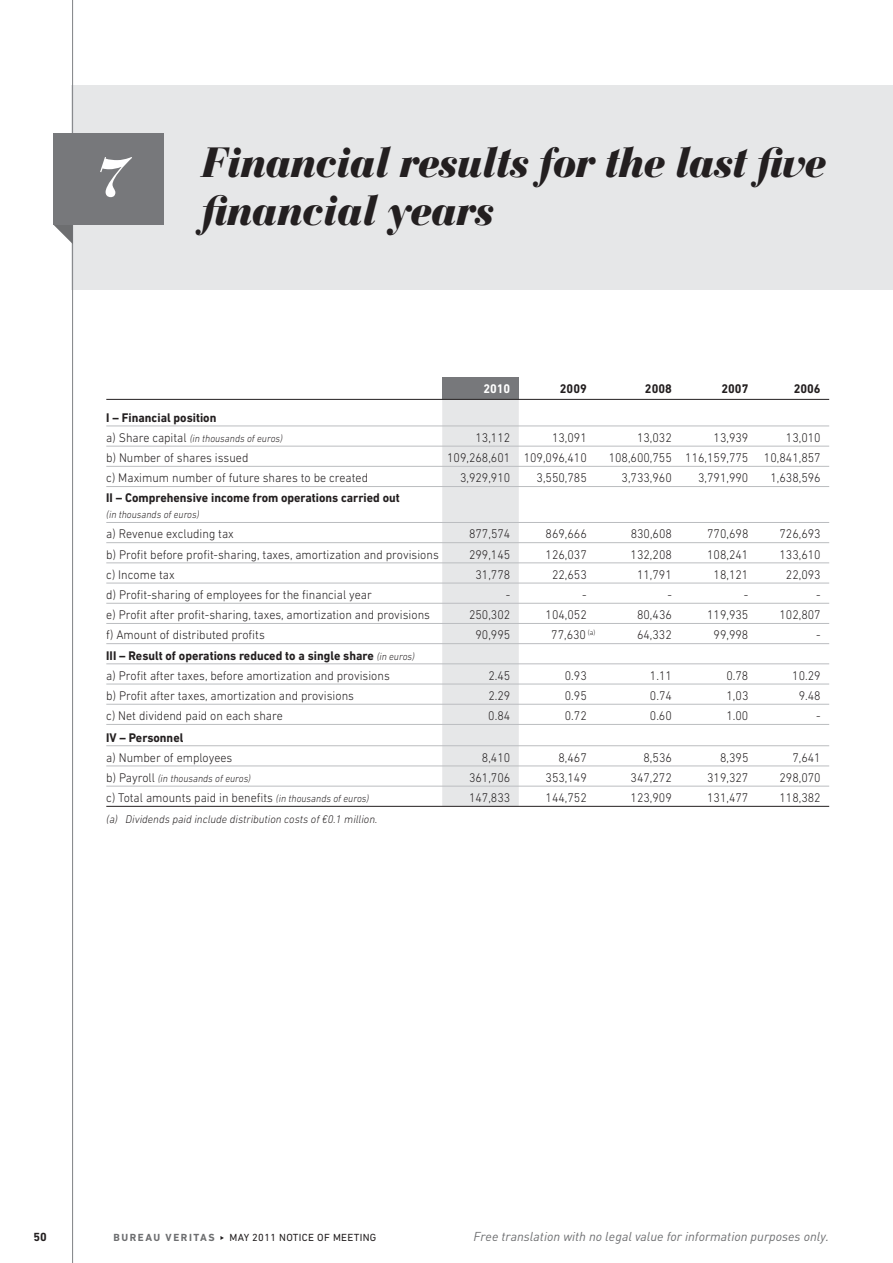
<style>
.page{position:relative;width:893px;height:1263px;background:#fff}
.page>*{position:absolute;margin:0;border:0;box-sizing:border-box;transform-origin:0 0}
.t1{font:italic 900 56.4px "Bauer Bodoni Std";color:#fff}
.t2{font:italic 900 42px/48px "Bauer Bodoni Std";letter-spacing:-.035em;color:#231f20;scale:.94 1}
.t3{font:300 12.75px/20.2px "DIN Next LT Pro";color:#231f20;scale:.95 1}
.t4{font:700 12.75px "DIN Next LT Pro";color:#231f20;scale:.95 1}
.t5{font:italic 12.75px "DIN";color:#6d6e70}
.t6{font:700 12.75px "DIN Next LT Pro";color:#fff;scale:.95 1}
.t7{font:700 12px "DIN Next LT Pro";color:#231f20}
.t8{font:italic 300 11.25px "DIN Next LT Pro";color:#231f20}
.t9{font:italic 300 10.5px "DIN Next LT Pro";color:#231f20;scale:.95 1}
.t10{font:10.5px "DIN Next LT Pro";letter-spacing:.03em;color:#231f20}
.t11{font:700 10.5px "DIN Next LT Pro";letter-spacing:.15em;color:#6d6e70}
.s1{font-style:normal;font-size:12.75px}
.s2{font-weight:700}
.s3{font-style:italic;font-size:10.5px}
</style>
<div class="page">
<svg style="left:220px;top:1236px;width:4px;height:4px"></svg>
<div style="left:72px;top:85px;width:821px;height:204px;background:#e6e7e8"></div>
<hr style="left:72px;top:0;width:1px;height:1263px;background:#808285">
<div style="left:442px;top:377px;width:77px;height:22px;background:#77787b"></div>
<div style="left:442px;top:400px;width:77px;height:406px;background:#e6e7e8"></div>
<hr style="left:106px;top:399px;width:723px;height:1px;background:#231f20">
<hr style="left:106px;top:806px;width:723px;height:1px;background:#231f20">
<hr style="left:106px;top:426px;width:723px;height:1px;background:#bbbdc0">
<hr style="left:106px;top:446px;width:723px;height:1px;background:#bbbdc0">
<hr style="left:106px;top:466px;width:723px;height:1px;background:#bbbdc0">
<hr style="left:106px;top:486px;width:723px;height:1px;background:#bbbdc0">
<hr style="left:106px;top:522px;width:723px;height:1px;background:#bbbdc0">
<hr style="left:106px;top:542px;width:723px;height:1px;background:#bbbdc0">
<hr style="left:106px;top:562px;width:723px;height:1px;background:#bbbdc0">
<hr style="left:106px;top:583px;width:723px;height:1px;background:#bbbdc0">
<hr style="left:106px;top:603px;width:723px;height:1px;background:#bbbdc0">
<hr style="left:106px;top:623px;width:723px;height:1px;background:#bbbdc0">
<hr style="left:106px;top:643px;width:723px;height:1px;background:#bbbdc0">
<hr style="left:106px;top:663px;width:723px;height:1px;background:#bbbdc0">
<hr style="left:106px;top:684px;width:723px;height:1px;background:#bbbdc0">
<hr style="left:106px;top:704px;width:723px;height:1px;background:#bbbdc0">
<hr style="left:106px;top:724px;width:723px;height:1px;background:#bbbdc0">
<hr style="left:106px;top:745px;width:723px;height:1px;background:#bbbdc0">
<hr style="left:106px;top:765px;width:723px;height:1px;background:#bbbdc0">
<hr style="left:106px;top:786px;width:723px;height:1px;background:#bbbdc0">
<svg style="left:53px;top:224px;width:20px;height:20px"></svg>
<div style="left:53px;top:133px;width:110px;height:91px;background:#77787b"></div>
<h1 class="t1" style="left:93px;top:156px;width:36px">7</h1>
<h2 class="t2" style="left:201px;top:142px;width:666px">Financial results for the last five financial years</h2>
<p class="t6" style="left:483px;top:384px;width:30px">2010</p>
<p class="t4" style="left:560px;top:384px;width:30px">2009</p>
<p class="t4" style="left:645px;top:384px;width:30px">2008</p>
<p class="t4" style="left:721px;top:384px;width:30px">2007</p>
<p class="t4" style="left:794px;top:384px;width:30px">2006</p>
<p class="t4" style="left:106px;top:413px;width:117px">I – Financial position</p>
<p class="t9" style="left:106px;top:434px;width:187px"><span class="s1">a) Share capital</span> (in thousands of euros)</p>
<p class="t3" style="left:475px;top:429px;width:38px">13,112</p>
<p class="t3" style="left:552px;top:429px;width:38px">13,091</p>
<p class="t3" style="left:637px;top:429px;width:38px">13,032</p>
<p class="t3" style="left:714px;top:429px;width:38px">13,939</p>
<p class="t3" style="left:786px;top:429px;width:38px">13,010</p>
<p class="t3" style="left:106px;top:449px;width:151px">b) Number of shares issued</p>
<p class="t3" style="left:447px;top:449px;width:149px">109,268,601 109,096,410</p>
<p class="t3" style="left:609px;top:449px;width:225px">108,600,755 116,159,775 10,841,857</p>
<p class="t3" style="left:106px;top:469px;width:277px">c) Maximum number of future shares to be created</p>
<p class="t3" style="left:460px;top:469px;width:54px">3,929,910</p>
<p class="t3" style="left:537px;top:469px;width:54px">3,550,785</p>
<p class="t3" style="left:622px;top:469px;width:54px">3,733,960</p>
<p class="t3" style="left:698px;top:469px;width:54px">3,791,990</p>
<p class="t3" style="left:770px;top:469px;width:54px">1,638,596</p>
<p class="t4" style="left:106px;top:493px;width:310px">II – Comprehensive income from operations carried out</p>
<p class="t9" style="left:106px;top:511px;width:100px">(in thousands of euros)</p>
<p class="t3" style="left:106px;top:525px;width:136px">a) Revenue excluding tax</p>
<p class="t3" style="left:469px;top:525px;width:45px">877,574</p>
<p class="t3" style="left:546px;top:525px;width:45px">869,666</p>
<p class="t3" style="left:631px;top:525px;width:45px">830,608</p>
<p class="t3" style="left:707px;top:525px;width:45px">770,698</p>
<p class="t3" style="left:779px;top:525px;width:45px">726,693</p>
<p class="t3" style="left:106px;top:545px;width:352px">b) Profit before profit-sharing, taxes, amortization and provisions</p>
<p class="t3" style="left:469px;top:545px;width:45px">299,145</p>
<p class="t3" style="left:546px;top:545px;width:45px">126,037</p>
<p class="t3" style="left:631px;top:545px;width:45px">132,208</p>
<p class="t3" style="left:707px;top:545px;width:45px">108,241</p>
<p class="t3" style="left:779px;top:545px;width:45px">133,610</p>
<p class="t3" style="left:106px;top:566px;width:73px">c) Income tax</p>
<p class="t3" style="left:475px;top:566px;width:38px">31,778</p>
<p class="t3" style="left:552px;top:566px;width:38px">22,653</p>
<p class="t3" style="left:637px;top:566px;width:38px">11,791</p>
<p class="t3" style="left:714px;top:566px;width:38px">18,121</p>
<p class="t3" style="left:786px;top:566px;width:38px">22,093</p>
<p class="t3" style="left:106px;top:586px;width:281px">d) Profit-sharing of employees for the financial year</p>
<p class="t3" style="left:506px;top:586px;width:6px">-</p>
<p class="t3" style="left:582px;top:586px;width:6px">-</p>
<p class="t3" style="left:667px;top:586px;width:6px">-</p>
<p class="t3" style="left:744px;top:586px;width:6px">-</p>
<p class="t3" style="left:816px;top:586px;width:6px">-</p>
<p class="t3" style="left:106px;top:606px;width:342px">e) Profit after profit-sharing, taxes, amortization and provisions</p>
<p class="t3" style="left:469px;top:606px;width:45px">250,302</p>
<p class="t3" style="left:546px;top:606px;width:45px">104,052</p>
<p class="t3" style="left:637px;top:606px;width:38px">80,436</p>
<p class="t3" style="left:707px;top:606px;width:45px">119,935</p>
<p class="t3" style="left:779px;top:606px;width:45px">102,807</p>
<p class="t3" style="left:106px;top:626px;width:168px">f) Amount of distributed profits</p>
<p class="t3" style="left:475px;top:626px;width:38px">90,995</p>
<p class="t3" style="left:551px;top:626px;width:48px">77,630 <sup>(a)</sup></p>
<p class="t3" style="left:637px;top:626px;width:38px">64,332</p>
<p class="t3" style="left:714px;top:626px;width:38px">99,998</p>
<p class="t3" style="left:816px;top:626px;width:6px">-</p>
<p class="t3" style="left:106px;top:646px;width:326px"><span class="s2">III – Result of operations reduced to a single share</span> <span class="s3">(in euros) </span>a) Profit after taxes, before amortization and provisions</p>
<p class="t3" style="left:488px;top:667px;width:25px">2.45</p>
<p class="t3" style="left:565px;top:667px;width:25px">0.93</p>
<p class="t3" style="left:650px;top:667px;width:25px">1.11</p>
<p class="t3" style="left:726px;top:667px;width:25px">0.78</p>
<p class="t3" style="left:792px;top:667px;width:31px">10.29</p>
<p class="t3" style="left:106px;top:687px;width:262px">b) Profit after taxes, amortization and provisions</p>
<p class="t3" style="left:488px;top:687px;width:25px">2.29</p>
<p class="t3" style="left:565px;top:687px;width:25px">0.95</p>
<p class="t3" style="left:650px;top:687px;width:25px">0.74</p>
<p class="t3" style="left:726px;top:687px;width:25px">1,03</p>
<p class="t3" style="left:799px;top:687px;width:25px">9.48</p>
<p class="t3" style="left:106px;top:707px;width:187px">c) Net dividend paid on each share</p>
<p class="t3" style="left:488px;top:707px;width:25px">0.84</p>
<p class="t3" style="left:565px;top:707px;width:25px">0.72</p>
<p class="t3" style="left:650px;top:707px;width:25px">0.60</p>
<p class="t3" style="left:726px;top:707px;width:25px">1.00</p>
<p class="t3" style="left:816px;top:707px;width:6px">-</p>
<p class="t4" style="left:106px;top:732px;width:83px">IV – Personnel</p>
<p class="t3" style="left:106px;top:749px;width:134px">a) Number of employees</p>
<p class="t3" style="left:482px;top:749px;width:31px">8,410</p>
<p class="t3" style="left:558px;top:749px;width:31px">8,467</p>
<p class="t3" style="left:643px;top:749px;width:31px">8,536</p>
<p class="t3" style="left:720px;top:749px;width:31px">8,395</p>
<p class="t3" style="left:792px;top:749px;width:31px">7,641</p>
<p class="t9" style="left:106px;top:774px;width:154px"><span class="s1">b) Payroll</span> (in thousands of euros)</p>
<p class="t3" style="left:469px;top:769px;width:45px">361,706</p>
<p class="t3" style="left:546px;top:769px;width:45px">353,149</p>
<p class="t3" style="left:631px;top:769px;width:45px">347,272</p>
<p class="t3" style="left:707px;top:769px;width:45px">319,327</p>
<p class="t3" style="left:779px;top:769px;width:45px">298,070</p>
<p class="t3" style="left:106px;top:789px;width:278px">c) Total amounts paid in benefits <span class="s3">(in thousands of euros)</span></p>
<p class="t3" style="left:469px;top:789px;width:45px">147,833</p>
<p class="t3" style="left:546px;top:789px;width:45px">144,752</p>
<p class="t3" style="left:631px;top:789px;width:45px">123,909</p>
<p class="t3" style="left:707px;top:789px;width:45px">131,477</p>
<p class="t3" style="left:779px;top:789px;width:45px">118,382</p>
<p class="t8" style="left:106px;top:815px;width:273px">(a) Dividends paid include distribution costs of €0.1 million.</p>
<p class="t7" style="left:33px;top:1233px;width:15px">50</p>
<p class="t11" style="left:113px;top:1234px;width:103px">BUREAU VERITAS</p>
<p class="t10" style="left:230px;top:1234px;width:148px">MAY 2011 NOTICE OF MEETING</p>
<p class="t5" style="left:474px;top:1232px;width:357px">Free translation with no legal value for information purposes only.</p>
</div>
